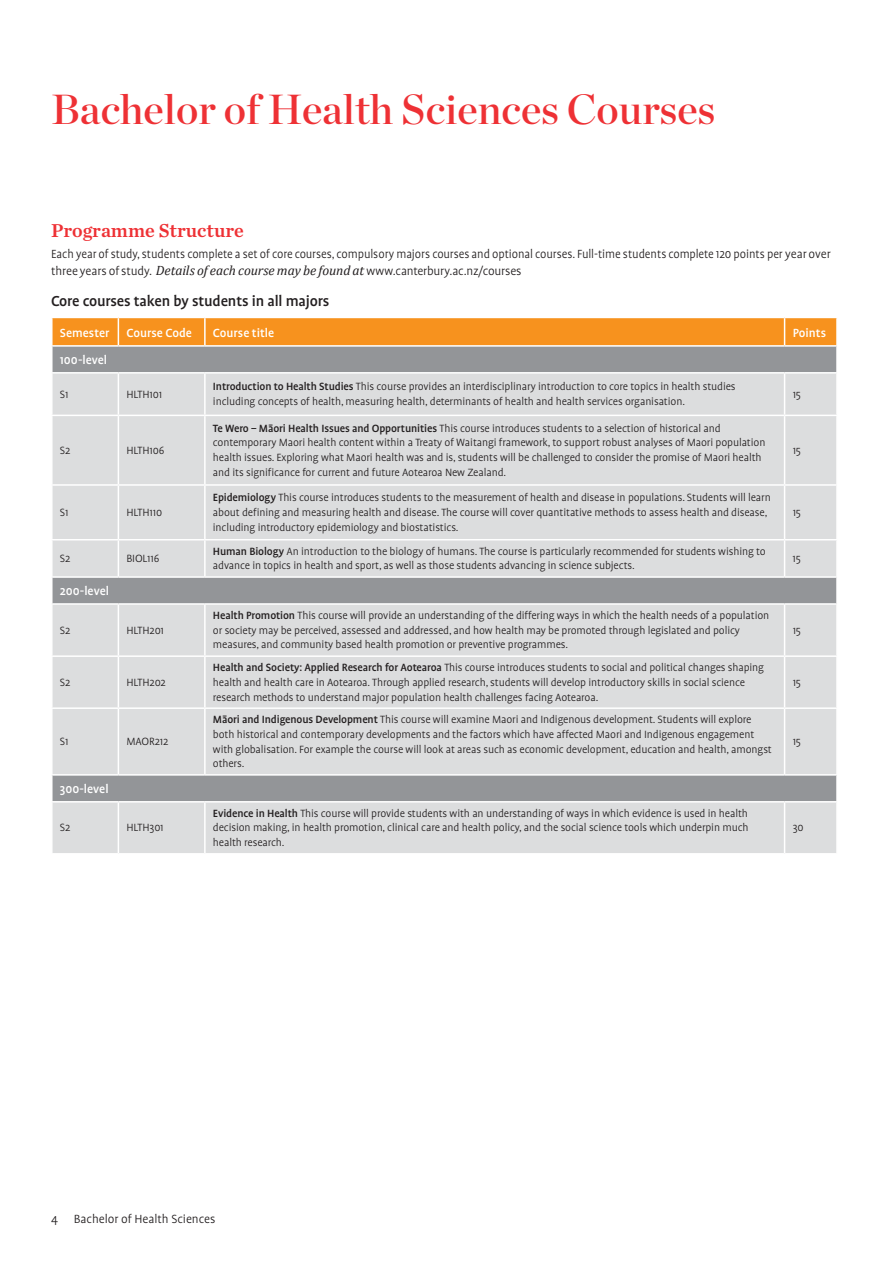
<style>
.page{position:relative;width:893px;height:1263px;background:#fff}
.page>*{position:absolute;margin:0;border:0;box-sizing:border-box;transform-origin:0 0}
.t1{font:42px "Chronicle Display Semi";color:#ee3135}
.t2{font:19.5px "Chronicle Text G2 Semi";color:#ee3135}
.t3{font:500 16.5px "Profile Pro";letter-spacing:-.01em;color:#231f20}
.t4{font:300 13.5px/16.5px "Profile Pro";letter-spacing:-.005em;color:#231f20;scale:.95 1}
.t5{font:500 13.5px "Profile Pro";color:#fff}
.t6{font:300 13.5px "Profile Pro";letter-spacing:-.005em;color:#231f20}
.t7{font:300 12px/14.7px "Profile Pro";letter-spacing:-.01em;color:#231f20}
.s1{font-family:"Cambria";font-weight:400;font-style:italic}
.s2{font-weight:500}
</style>
<div class="page">
<div style="left:53px;top:347px;width:783px;height:25px;background:#939598"></div>
<svg style="left:53px;top:374px;width:783px;height:479px;background:#d4d5d6"></svg>
<div style="left:53px;top:318px;width:783px;height:27px;background:#f7921e"></div>
<hr style="left:118px;top:374px;width:1px;height:41px;background:#fff">
<hr style="left:204px;top:374px;width:2px;height:41px;background:#fff">
<hr style="left:784px;top:374px;width:1px;height:41px;background:#fff">
<hr style="left:51px;top:415px;width:67px;height:1px;background:#fff">
<hr style="left:118px;top:415px;width:87px;height:1px;background:#fff">
<hr style="left:118px;top:416px;width:1px;height:68px;background:#fff">
<hr style="left:785px;top:415px;width:53px;height:1px;background:#fff">
<hr style="left:51px;top:484px;width:67px;height:2px;background:#fff">
<hr style="left:118px;top:484px;width:87px;height:2px;background:#fff">
<hr style="left:118px;top:486px;width:1px;height:53px;background:#fff">
<hr style="left:204px;top:486px;width:2px;height:53px;background:#fff">
<hr style="left:785px;top:484px;width:53px;height:2px;background:#fff">
<hr style="left:784px;top:486px;width:1px;height:53px;background:#fff">
<hr style="left:51px;top:539px;width:67px;height:1px;background:#fff">
<hr style="left:118px;top:539px;width:87px;height:1px;background:#fff">
<hr style="left:118px;top:540px;width:1px;height:36px;background:#fff">
<hr style="left:205px;top:539px;width:580px;height:1px;background:#fff">
<hr style="left:204px;top:540px;width:2px;height:36px;background:#fff">
<hr style="left:785px;top:539px;width:53px;height:1px;background:#fff">
<hr style="left:784px;top:540px;width:1px;height:36px;background:#fff">
<hr style="left:118px;top:605px;width:1px;height:50px;background:#fff">
<hr style="left:204px;top:605px;width:2px;height:50px;background:#fff">
<hr style="left:784px;top:605px;width:1px;height:50px;background:#fff">
<hr style="left:118px;top:657px;width:1px;height:50px;background:#fff">
<hr style="left:118px;top:709px;width:1px;height:65px;background:#fff">
<hr style="left:118px;top:802px;width:1px;height:51px;background:#fff">
<hr style="left:204px;top:802px;width:2px;height:51px;background:#fff">
<hr style="left:784px;top:802px;width:1px;height:51px;background:#fff">
<hr style="left:205px;top:415px;width:580px;height:1px;background:#fff">
<hr style="left:204px;top:416px;width:2px;height:68px;background:#fff">
<hr style="left:784px;top:416px;width:1px;height:68px;background:#fff">
<hr style="left:205px;top:484px;width:580px;height:2px;background:#fff">
<hr style="left:51px;top:576px;width:67px;height:2px;background:#fff">
<hr style="left:118px;top:576px;width:87px;height:2px;background:#fff">
<hr style="left:205px;top:576px;width:580px;height:2px;background:#fff">
<hr style="left:785px;top:576px;width:53px;height:2px;background:#fff">
<hr style="left:51px;top:603px;width:67px;height:2px;background:#fff">
<hr style="left:118px;top:603px;width:87px;height:2px;background:#fff">
<hr style="left:205px;top:603px;width:580px;height:2px;background:#fff">
<hr style="left:785px;top:603px;width:53px;height:2px;background:#fff">
<hr style="left:51px;top:655px;width:67px;height:2px;background:#fff">
<hr style="left:118px;top:655px;width:87px;height:2px;background:#fff">
<hr style="left:785px;top:655px;width:53px;height:2px;background:#fff">
<hr style="left:51px;top:707px;width:67px;height:2px;background:#fff">
<hr style="left:118px;top:707px;width:87px;height:2px;background:#fff">
<hr style="left:785px;top:707px;width:53px;height:2px;background:#fff">
<hr style="left:51px;top:774px;width:67px;height:2px;background:#fff">
<hr style="left:118px;top:774px;width:87px;height:2px;background:#fff">
<hr style="left:785px;top:774px;width:53px;height:2px;background:#fff">
<hr style="left:51px;top:801px;width:67px;height:1px;background:#fff">
<hr style="left:118px;top:801px;width:87px;height:1px;background:#fff">
<hr style="left:205px;top:801px;width:580px;height:1px;background:#fff">
<hr style="left:785px;top:801px;width:53px;height:1px;background:#fff">
<hr style="left:205px;top:655px;width:580px;height:2px;background:#fff">
<hr style="left:204px;top:657px;width:2px;height:50px;background:#fff">
<hr style="left:784px;top:657px;width:1px;height:50px;background:#fff">
<hr style="left:205px;top:707px;width:580px;height:2px;background:#fff">
<hr style="left:204px;top:709px;width:2px;height:65px;background:#fff">
<hr style="left:784px;top:709px;width:1px;height:65px;background:#fff">
<hr style="left:205px;top:774px;width:580px;height:2px;background:#fff">
<h1 class="t1" style="left:51px;top:76px;width:666px">Bachelor of Health Sciences Courses</h1>
<h2 class="t2" style="left:51px;top:215px;width:195px">Programme Structure</h2>
<p class="t4" style="left:51px;top:247px;width:822px">Each year of study, students complete a set of core courses, compulsory majors courses and optional courses. Full-time students complete 120 points per year over three years of study. <span class="s1">Details of each course may be found at</span> www.canterbury.ac.nz/courses</p>
<h3 class="t3" style="left:51px;top:292px;width:280px">Core courses taken by students in all majors</h3>
<p class="t5" style="left:60px;top:325px;width:51px">Semester</p>
<p class="t5" style="left:126px;top:325px;width:67px">Course Code</p>
<p class="t5" style="left:213px;top:325px;width:63px">Course title</p>
<p class="t5" style="left:793px;top:325px;width:35px">Points</p>
<p class="t5" style="left:60px;top:352px;width:49px">100-level</p>
<p class="t7" style="left:60px;top:387px;width:10px">S1</p>
<p class="t7" style="left:126px;top:387px;width:37px">HLTH101</p>
<p class="t7" style="left:213px;top:380px;width:524px"><span class="s2">Introduction to Health Studies</span> This course provides an interdisciplinary introduction to core topics in health studies including concepts of health, measuring health, determinants of health and health services organisation.</p>
<p class="t7" style="left:793px;top:387px;width:10px">15</p>
<p class="t7" style="left:60px;top:443px;width:12px">S2</p>
<p class="t7" style="left:126px;top:443px;width:39px">HLTH106</p>
<p class="t7" style="left:213px;top:421px;width:554px"><span class="s2">Te Wero – Māori Health Issues and Opportunities</span> This course introduces students to a selection of historical and contemporary Maori health content within a Treaty of Waitangi framework, to support robust analyses of Maori population health issues. Exploring what Maori health was and is, students will be challenged to consider the promise of Maori health and its significance for current and future Aotearoa New Zealand.</p>
<p class="t7" style="left:793px;top:443px;width:10px">15</p>
<p class="t7" style="left:60px;top:505px;width:10px">S1</p>
<p class="t7" style="left:126px;top:505px;width:37px">HLTH110</p>
<p class="t7" style="left:213px;top:491px;width:559px"><span class="s2">Epidemiology</span> This course introduces students to the measurement of health and disease in populations. Students will learn about defining and measuring health and disease. The course will cover quantitative methods to assess health and disease, including introductory epidemiology and biostatistics.</p>
<p class="t7" style="left:793px;top:505px;width:10px">15</p>
<p class="t7" style="left:60px;top:552px;width:12px">S2</p>
<p class="t7" style="left:126px;top:552px;width:34px">BIOL116</p>
<p class="t7" style="left:213px;top:544px;width:554px"><span class="s2">Human Biology</span> An introduction to the biology of humans. The course is particularly recommended for students wishing to advance in topics in health and sport, as well as those students advancing in science subjects.</p>
<p class="t7" style="left:793px;top:552px;width:10px">15</p>
<p class="t5" style="left:60px;top:583px;width:51px">200-level</p>
<p class="t7" style="left:60px;top:623px;width:12px">S2</p>
<p class="t7" style="left:126px;top:623px;width:39px">HLTH201</p>
<p class="t7" style="left:213px;top:608px;width:558px"><span class="s2">Health Promotion</span> This course will provide an understanding of the differing ways in which the health needs of a population or society may be perceived, assessed and addressed, and how health may be promoted through legislated and policy measures, and community based health promotion or preventive programmes.</p>
<p class="t7" style="left:793px;top:623px;width:10px">15</p>
<p class="t7" style="left:60px;top:675px;width:12px">S2</p>
<p class="t7" style="left:126px;top:675px;width:41px">HLTH202</p>
<p class="t7" style="left:60px;top:735px;width:10px">S1</p>
<p class="t7" style="left:126px;top:735px;width:43px">MAOR212</p>
<p class="t5" style="left:60px;top:781px;width:50px">300-level</p>
<p class="t7" style="left:60px;top:821px;width:12px">S2</p>
<p class="t7" style="left:126px;top:821px;width:39px">HLTH301</p>
<p class="t7" style="left:213px;top:661px;width:553px"><span class="s2">Health and Society: Applied Research for Aotearoa</span> This course introduces students to social and political changes shaping health and health care in Aotearoa. Through applied research, students will develop introductory skills in social science research methods to understand major population health challenges facing Aotearoa.</p>
<p class="t7" style="left:213px;top:713px;width:560px"><span class="s2">Māori and Indigenous Development</span> This course will examine Maori and Indigenous development. Students will explore both historical and contemporary developments and the factors which have affected Maori and Indigenous engagement with globalisation. For example the course will look at areas such as economic development, education and health, amongst others.</p>
<p class="t7" style="left:213px;top:806px;width:537px;text-align:justify"><span class="s2">Evidence in Health</span> This course will provide students with an understanding of ways in which evidence is used in health decision making, in health promotion, clinical care and health policy, and the social science tools which underpin much health research.</p>
<p class="t7" style="left:793px;top:675px;width:10px">15</p>
<p class="t7" style="left:793px;top:735px;width:10px">15</p>
<p class="t7" style="left:793px;top:821px;width:12px">30</p>
<p class="t6" style="left:51px;top:1211px;width:166px">4 Bachelor of Health Sciences</p>
</div>
